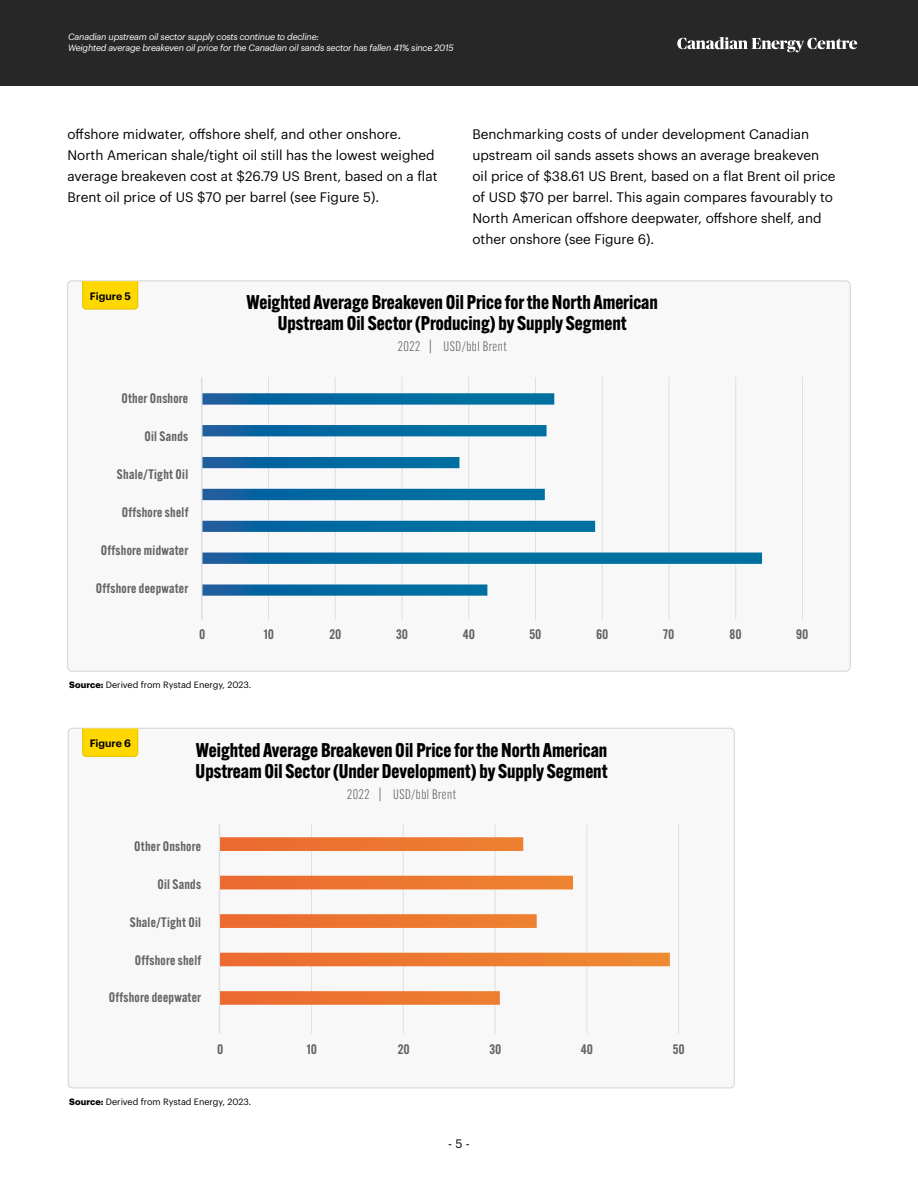
<style>
.page{position:relative;width:918px;height:1188px;background:#fff}
.page>*{position:absolute;margin:0;border:0;box-sizing:border-box;transform-origin:0 0}
.t1{font:700 19.5px/20.9px "Alternate Gothic ATF";color:#000;text-align:center}
.t2{font:13.5px/21px "Graphik";color:#000}
.t3{font:600 13.5px "Alternate Gothic ATF";letter-spacing:.02em;color:#636466}
.t4{font:300 13.5px "Alternate Gothic ATF";letter-spacing:.04em;color:#58595b}
.t5{font:12px "Graphik";color:#000}
.t6{font:600 10.5px "Graphik";color:#000}
.t7{font:italic 9px/10.8px "Graphik";letter-spacing:-.02em;color:#fff}
.t8{font:9px "Graphik";color:#000}
.s1{font-weight:700}
</style>
<div class="page">
<div style="left:0;top:0;width:918px;height:86px;background:#272727"></div>
<svg style="left:677px;top:37px;width:180px;height:15px"></svg>
<div style="left:68px;top:281px;width:782px;height:390px;background:#f8f8f9;border-radius:4px"></div>
<hr style="left:201px;top:377px;width:1px;height:243px;background:#d1d3d4">
<hr style="left:268px;top:377px;width:1px;height:243px;background:#d1d3d4">
<hr style="left:335px;top:377px;width:1px;height:243px;background:#d1d3d4">
<hr style="left:402px;top:377px;width:1px;height:243px;background:#d1d3d4">
<hr style="left:468px;top:377px;width:1px;height:243px;background:#d1d3d4">
<hr style="left:535px;top:377px;width:1px;height:243px;background:#d1d3d4">
<hr style="left:602px;top:377px;width:1px;height:243px;background:#d1d3d4">
<hr style="left:669px;top:377px;width:1px;height:243px;background:#d1d3d4">
<hr style="left:735px;top:377px;width:1px;height:243px;background:#d1d3d4">
<hr style="left:802px;top:377px;width:1px;height:243px;background:#d1d3d4">
<svg style="left:82px;top:281px;width:56px;height:28px;background:#fdd702"></svg>
<svg style="left:202px;top:393px;width:560px;height:203px"></svg>
<div style="left:68px;top:728px;width:666px;height:360px;background:#f8f8f9;border-radius:4px"></div>
<hr style="left:219px;top:824px;width:1px;height:210px;background:#d1d3d4">
<hr style="left:311px;top:824px;width:1px;height:210px;background:#d1d3d4">
<hr style="left:403px;top:824px;width:1px;height:210px;background:#d1d3d4">
<hr style="left:495px;top:824px;width:1px;height:210px;background:#d1d3d4">
<hr style="left:587px;top:824px;width:1px;height:210px;background:#d1d3d4">
<hr style="left:678px;top:824px;width:1px;height:210px;background:#d1d3d4">
<svg style="left:82px;top:728px;width:56px;height:29px;background:#fcd605"></svg>
<svg style="left:220px;top:837px;width:450px;height:168px"></svg>
<p class="t7" style="left:68px;top:31px;width:387px">Canadian upstream oil sector supply costs continue to decline:<br>Weighted average breakeven oil price for the Canadian oil sands sector has fallen 41% since 2015</p>
<p class="t2" style="left:68px;top:122px;width:372px">offshore midwater, offshore shelf, and other onshore.<br>North American shale/tight oil still has the lowest weighed average breakeven cost at $26.79 US Brent, based on a flat Brent oil price of US $70 per barrel (see Figure 5).</p>
<p class="t2" style="left:472px;top:122px;width:365px">Benchmarking costs of under development Canadian upstream oil sands assets shows an average breakeven oil price of $38.61 US Brent, based on a flat Brent oil price of USD $70 per barrel. This again compares favourably to North American offshore deepwater, offshore shelf, and other onshore (see Figure 6).</p>
<p class="t6" style="left:90px;top:288px;width:43px">Figure 5</p>
<h1 class="t1" style="left:246px;top:292px;width:413px">Weighted Average Breakeven Oil Price for the North American<br>Upstream Oil Sector (Producing) by Supply Segment</h1>
<p class="t4" style="left:398px;top:338px;width:110px">2022 | USD/bbl Brent</p>
<p class="t3" style="left:121px;top:390px;width:68px">Other Onshore</p>
<p class="t3" style="left:145px;top:428px;width:45px">Oil Sands</p>
<p class="t3" style="left:117px;top:466px;width:73px">Shale/Tight Oil</p>
<p class="t3" style="left:122px;top:504px;width:68px">Offshore shelf</p>
<p class="t3" style="left:101px;top:542px;width:89px">Offshore midwater</p>
<p class="t3" style="left:96px;top:580px;width:94px">Offshore deepwater</p>
<p class="t3" style="left:199px;top:626px;width:8px">0</p>
<p class="t3" style="left:264px;top:626px;width:12px">10</p>
<p class="t3" style="left:330px;top:626px;width:14px">20</p>
<p class="t3" style="left:396px;top:626px;width:14px">30</p>
<p class="t3" style="left:463px;top:626px;width:14px">40</p>
<p class="t3" style="left:530px;top:626px;width:14px">50</p>
<p class="t3" style="left:596px;top:626px;width:14px">60</p>
<p class="t3" style="left:663px;top:626px;width:13px">70</p>
<p class="t3" style="left:730px;top:626px;width:14px">80</p>
<p class="t3" style="left:796px;top:626px;width:14px">90</p>
<p class="t8" style="left:69px;top:678px;width:184px"><span class="s1">Source:</span> Derived from Rystad Energy, 2023.</p>
<p class="t6" style="left:90px;top:735px;width:43px">Figure 6</p>
<h1 class="t1" style="left:196px;top:739px;width:413px;text-align:left">Weighted Average Breakeven Oil Price for the North American<br>Upstream Oil Sector (Under Development) by Supply Segment</h1>
<p class="t4" style="left:347px;top:786px;width:110px">2022 | USD/bbl Brent</p>
<p class="t3" style="left:134px;top:837px;width:68px">Other Onshore</p>
<p class="t3" style="left:157px;top:875px;width:45px">Oil Sands</p>
<p class="t3" style="left:130px;top:913px;width:73px">Shale/Tight Oil</p>
<p class="t3" style="left:135px;top:951px;width:68px">Offshore shelf</p>
<p class="t3" style="left:109px;top:989px;width:94px">Offshore deepwater</p>
<p class="t3" style="left:217px;top:1040px;width:8px">0</p>
<p class="t3" style="left:307px;top:1040px;width:12px">10</p>
<p class="t3" style="left:398px;top:1040px;width:14px">20</p>
<p class="t3" style="left:489px;top:1040px;width:14px">30</p>
<p class="t3" style="left:581px;top:1040px;width:14px">40</p>
<p class="t3" style="left:673px;top:1040px;width:14px">50</p>
<p class="t8" style="left:69px;top:1095px;width:184px"><span class="s1">Source:</span> Derived from Rystad Energy, 2023.</p>
<p class="t5" style="left:448px;top:1135px;width:23px">- 5 -</p>
</div>
